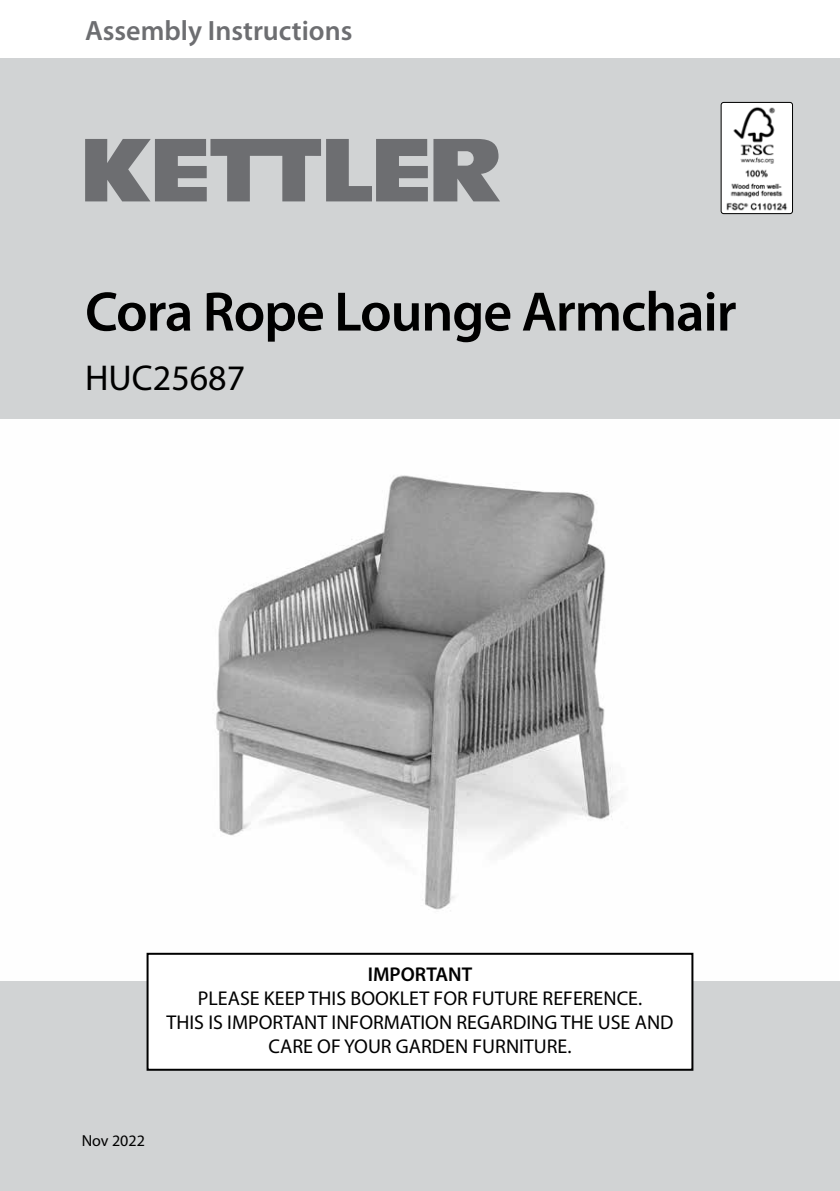
<style>
.page{position:relative;width:840px;height:1191px;background:#fff}
.page>*{position:absolute;margin:0;border:0;box-sizing:border-box;transform-origin:0 0}
.t1{font:600 56px "Myriad Pro";letter-spacing:-.02em;color:#000}
.t2{font:36px "Myriad Pro";color:#000}
.t3{font:600 28px "Myriad Pro";color:#6d6e71}
.t4{font:20px/24px "Myriad Pro";color:#000;text-align:center}
.t5{font:600 20px "Myriad Pro";color:#000}
.t6{font:16px "Myriad Pro";color:#000}
</style>
<div class="page">
<img style="left:0;top:418px;width:838px;height:563px">
<div style="left:0;top:4px;width:839px;height:414px;background:#d1d3d4"></div>
<div style="left:0;top:0;width:839px;height:58px;background:#fff"></div>
<svg style="left:433px;top:139px;width:67px;height:62px"></svg>
<svg style="left:85px;top:139px;width:342px;height:62px"></svg>
<img style="left:722px;top:102px;width:70px;height:112px">
<div style="left:720px;top:102px;width:72px;height:112px;border:1px solid #000;border-radius:3px"></div>
<div style="left:0;top:981px;width:839px;height:210px;background:#d1d3d4"></div>
<div style="left:147px;top:953px;width:545px;height:116px;background:#fff"></div>
<div style="left:146px;top:952px;width:547px;height:118px;border:2px solid #000"></div>
<h3 class="t3" style="left:85px;top:13px;width:269px">Assembly Instructions</h3>
<h1 class="t1" style="left:85px;top:276px;width:652px">Cora Rope Lounge Armchair</h1>
<h2 class="t2" style="left:85px;top:356px;width:161px">HUC25687</h2>
<p class="t5" style="left:367px;top:961px;width:106px">IMPORTANT</p>
<p class="t4" style="left:166px;top:986px;width:508px">PLEASE KEEP THIS BOOKLET FOR FUTURE REFERENCE.<br>THIS IS IMPORTANT INFORMATION REGARDING THE USE AND<br>CARE OF YOUR GARDEN FURNITURE.</p>
<p class="t6" style="left:82px;top:1131px;width:65px">Nov 2022</p>
</div>
